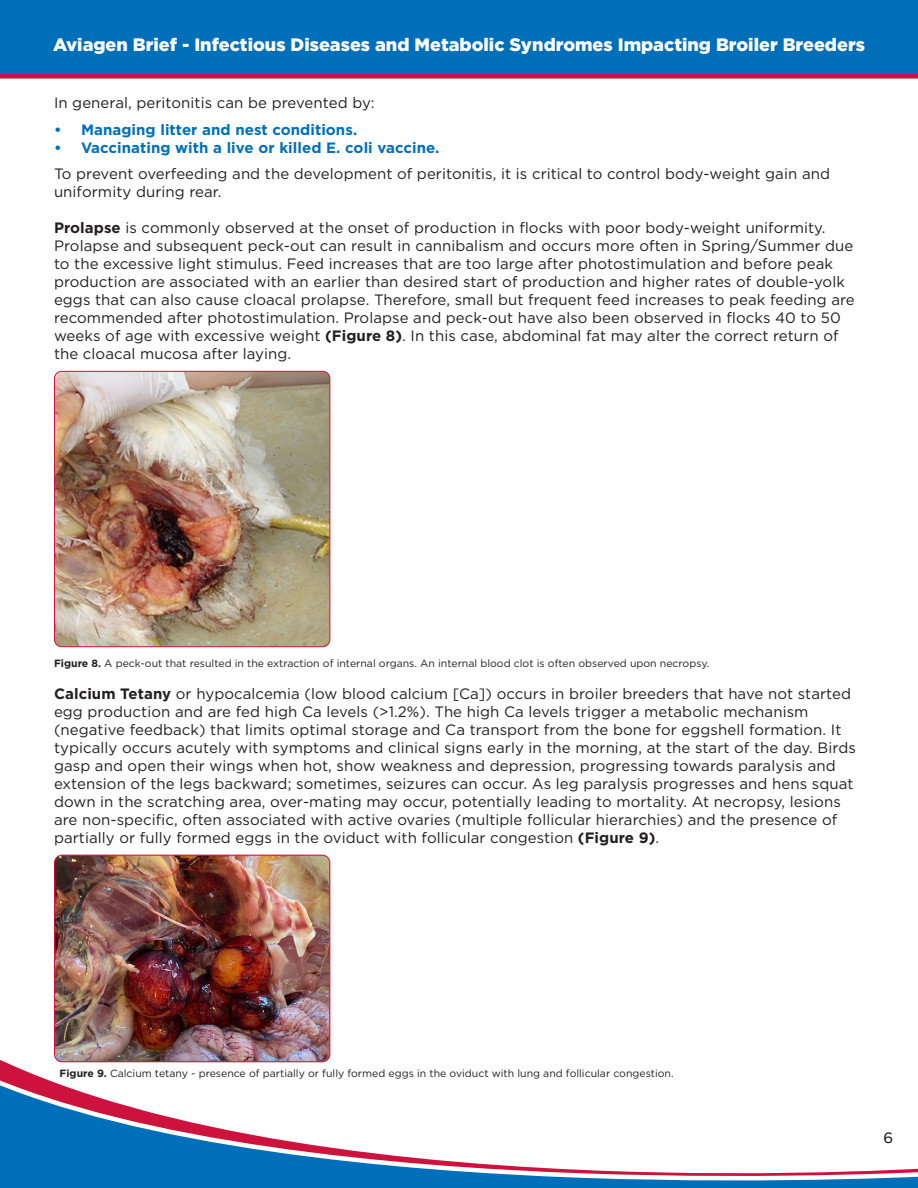
<style>
.page{position:relative;width:918px;height:1188px;background:#fff}
.page>*{position:absolute;margin:0;border:0;box-sizing:border-box;transform-origin:0 0}
.t1{font:900 18px "Gotham";color:#fff}
.t2{font:15px/18px "Gotham";letter-spacing:.005em;color:#231f20}
.t3{font:700 15px "Gotham";letter-spacing:.005em;color:#006fba}
.t4{font:15px "Gotham";color:#000}
.t5{font:10.5px "Gotham";color:#231f20}
.s1{font-weight:700}
</style>
<div class="page">
<svg style="left:0;top:1066px;width:918px;height:122px"></svg>
<div style="left:0;top:0;width:918px;height:79px;background:#006fba"></div>
<img style="left:55px;top:371px;width:275px;height:276px">
<div style="left:54px;top:371px;width:276px;height:276px;border:1px solid #cd123d;border-radius:7px"></div>
<img style="left:55px;top:855px;width:275px;height:207px">
<div style="left:54px;top:855px;width:276px;height:207px;border:1px solid #cd123d;border-radius:8px"></div>
<p class="t1" style="left:53px;top:33px;width:813px">Aviagen Brief - Infectious Diseases and Metabolic Syndromes Impacting Broiler Breeders</p>
<p class="t2" style="left:54px;top:94px;width:322px">In general, peritonitis can be prevented by:</p>
<p class="t3" style="left:54px;top:120px;width:305px">• Managing litter and nest conditions.</p>
<p class="t3" style="left:54px;top:138px;width:387px">• Vaccinating with a live or killed E. coli vaccine.</p>
<p class="t2" style="left:54px;top:165px;width:778px">To prevent overfeeding and the development of peritonitis, it is critical to control body-weight gain and uniformity during rear.</p>
<p class="t2" style="left:54px;top:219px;width:802px"><span class="s1">Prolapse</span> is commonly observed at the onset of production in flocks with poor body-weight uniformity.<br>Prolapse and subsequent peck-out can result in cannibalism and occurs more often in Spring/Summer due to the excessive light stimulus. Feed increases that are too large after photostimulation and before peak production are associated with an earlier than desired start of production and higher rates of double-yolk eggs that can also cause cloacal prolapse. Therefore, small but frequent feed increases to peak feeding are recommended after photostimulation. Prolapse and peck-out have also been observed in flocks 40 to 50 weeks of age with excessive weight <span class="s1">(Figure 8)</span>. In this case, abdominal fat may alter the correct return of the cloacal mucosa after laying.</p>
<p class="t5" style="left:54px;top:656px;width:657px"><span class="s1">Figure 8.</span> A peck-out that resulted in the extraction of internal organs. An internal blood clot is often observed upon necropsy.</p>
<p class="t2" style="left:54px;top:684px;width:803px"><span class="s1">Calcium Tetany</span> or hypocalcemia (low blood calcium [Ca]) occurs in broiler breeders that have not started egg production and are fed high Ca levels (&gt;1.2%). The high Ca levels trigger a metabolic mechanism (negative feedback) that limits optimal storage and Ca transport from the bone for eggshell formation. It typically occurs acutely with symptoms and clinical signs early in the morning, at the start of the day. Birds gasp and open their wings when hot, show weakness and depression, progressing towards paralysis and extension of the legs backward; sometimes, seizures can occur. As leg paralysis progresses and hens squat down in the scratching area, over-mating may occur, potentially leading to mortality. At necropsy, lesions are non-specific, often associated with active ovaries (multiple follicular hierarchies) and the presence of partially or fully formed eggs in the oviduct with follicular congestion <span class="s1">(Figure 9)</span>.</p>
<p class="t5" style="left:60px;top:1067px;width:616px"><span class="s1">Figure 9.</span> Calcium tetany - presence of partially or fully formed eggs in the oviduct with lung and follicular congestion.</p>
<p class="t4" style="left:884px;top:1128px;width:11px">6</p>
</div>
